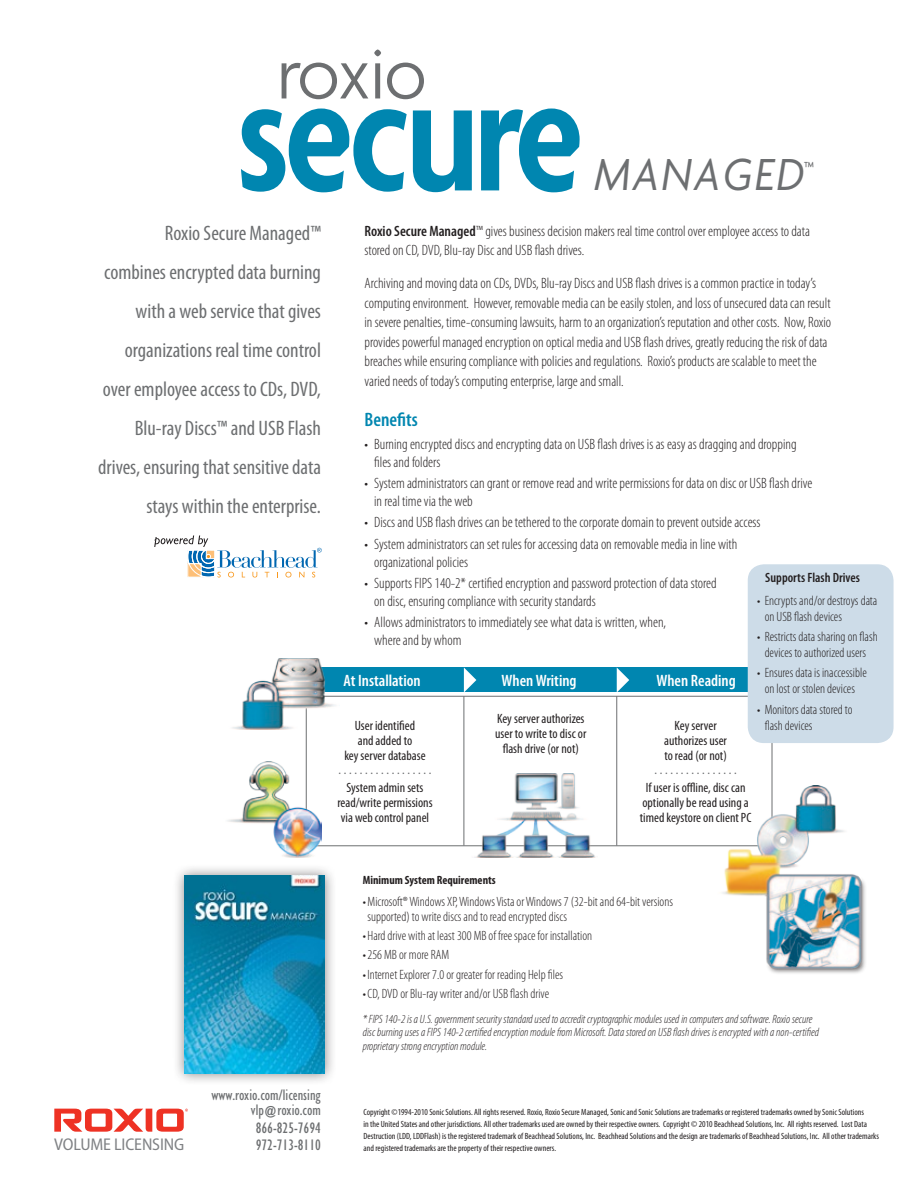
<style>
.page{position:relative;width:918px;height:1188px;background:#fff}
.page>*{position:absolute;margin:0;border:0;box-sizing:border-box;transform-origin:0 0}
.t1{font:600 condensed 176.55px "Agenda";letter-spacing:-.025em;color:#0086b0;scale:.95 1}
.t2{font:300 77.55px "Agenda";letter-spacing:-.025em;color:#6d6f71}
.t3{font:italic 48.6px "Agenda";letter-spacing:.05em;color:#6d6f71;scale:.9 1}
.t4{font:condensed 21px/39px "Myriad Pro";color:#6d6f71;text-align:right}
.t5{font:600 condensed 19.5px "Myriad Pro";color:#0086b0}
.t6{font:semi-condensed 17.1px "Myriad Pro";letter-spacing:-.005em;color:#808285}
.t7{font:600 condensed 16.5px "Myriad Pro";color:#fff}
.t8{font:condensed 15.75px/15px "Gill Sans";color:#6d6f71;text-align:right}
.t9{font:300 condensed 15px/19.5px "Myriad Pro";color:#231f20}
.t10{font:300 condensed 13.5px/16.2px "Myriad Pro";color:#231f20}
.t11{font:condensed 13.5px/15px "Myriad Pro";color:#231f20;text-align:center}
.t12{font:condensed 13.5px "Myriad Pro";color:#6d6f71}
.t13{font:600 condensed 13.5px "Myriad Pro";color:#231f20}
.t14{font:italic 300 condensed 12px/13.5px "Myriad Pro";color:#231f20}
.t15{font:700 condensed 12px "Myriad Pro";color:#231f20}
.t16{font:condensed 9px/12px "Myriad Pro";color:#231f20}
.s1{font-weight:600}
.s2{font-size:13.5px}
</style>
<div class="page">
<div style="left:306px;top:668px;width:466px;height:24px;background:#0086b0"></div>
<div style="left:306px;top:696px;width:466px;height:150px;background:#fff;border:1px solid #6d6f71"></div>
<hr style="left:464px;top:696px;width:1px;height:150px;background:#6d6f71">
<hr style="left:616px;top:696px;width:1px;height:150px;background:#6d6f71">
<svg style="left:154px;top:536px;width:168px;height:42px"></svg>
<svg style="left:464px;top:667px;width:12px;height:25px"></svg>
<svg style="left:617px;top:667px;width:12px;height:25px"></svg>
<img style="left:232px;top:658px;width:108px;height:71px">
<img style="left:718px;top:785px;width:148px;height:189px">
<img style="left:471px;top:774px;width:126px;height:84px">
<img style="left:227px;top:762px;width:94px;height:96px">
<div style="left:172px;top:863px;width:164px;height:222px;background:#231f20;opacity:.55"></div>
<img style="left:185px;top:876px;width:140px;height:198px">
<div style="left:748px;top:564px;width:146px;height:179px;background:#cddce8;border-radius:16px"></div>
<svg style="left:54px;top:1109px;width:134px;height:23px"></svg>
<h2 class="t2" style="left:277px;top:28px;width:151px">roxio</h2>
<h1 class="t1" style="left:236px;top:30px;width:368px">secure</h1>
<h3 class="t3" style="left:595px;top:146px;width:246px">MANAGED<sup>™</sup></h3>
<p class="t9" style="left:364px;top:221px;width:447px"><span class="s1">Roxio Secure Managed</span>™ gives business decision makers real time control over employee access to data stored on CD, DVD, Blu-ray Disc and USB flash drives.</p>
<p class="t9" style="left:364px;top:274px;width:468px">Archiving and moving data on CDs, DVDs, Blu-ray Discs and USB flash drives is a common practice in today’s computing environment. However, removable media can be easily stolen, and loss of unsecured data can result in severe penalties, time-consuming lawsuits, harm to an organization’s reputation and other costs. Now, Roxio provides powerful managed encryption on optical media and USB flash drives, greatly reducing the risk of data breaches while ensuring compliance with policies and regulations. Roxio’s products are scalable to meet the varied needs of today’s computing enterprise, large and small.</p>
<h3 class="t5" style="left:364px;top:408px;width:55px">Benefits</h3>
<p class="t9" style="left:374px;top:435px;width:424px;line-height:18px;text-indent:-10px">• Burning encrypted discs and encrypting data on USB flash drives is as easy as dragging and dropping files and folders</p>
<p class="t9" style="left:374px;top:475px;width:440px;line-height:18px;text-indent:-10px">• System administrators can grant or remove read and write permissions for data on disc or USB flash drive in real time via the web</p>
<p class="t9" style="left:364px;top:513px;width:398px">• Discs and USB flash drives can be tethered to the corporate domain to prevent outside access</p>
<p class="t9" style="left:374px;top:535px;width:365px;line-height:18px;text-indent:-10px">• System administrators can set rules for accessing data on removable media in line with organizational policies</p>
<p class="t9" style="left:374px;top:574px;width:344px;line-height:18px;text-indent:-10px">• Supports FIPS 140-2* certified encryption and password protection of data stored on disc, ensuring compliance with security standards</p>
<p class="t9" style="left:374px;top:614px;width:293px;line-height:18px;text-indent:-10px">• Allows administrators to immediately see what data is written, when, where and by whom</p>
<p class="t4" style="left:98px;top:214px;width:224px">Roxio Secure Managed™ combines encrypted data burning with a web service that gives organizations real time control over employee access to CDs, DVD,<br>Blu-ray Discs™ and USB Flash drives, ensuring that sensitive data stays within the enterprise.</p>
<p class="t13" style="left:765px;top:571px;width:96px">Supports Flash Drives</p>
<p class="t10" style="left:765px;top:592px;width:114px;text-indent:-7px">• Encrypts and/or destroys data on USB flash devices</p>
<p class="t10" style="left:757px;top:629px;width:122px;text-align:center">• Restricts data sharing on flash devices to authorized users</p>
<p class="t10" style="left:757px;top:665px;width:111px;text-align:center">• Ensures data is inaccessible on lost or stolen devices</p>
<p class="t10" style="left:757px;top:701px;width:97px">• Monitors data stored to</p>
<p class="t7" style="left:344px;top:671px;width:79px">At Installation</p>
<p class="t7" style="left:502px;top:671px;width:76px">When Writing</p>
<p class="t7" style="left:657px;top:671px;width:81px">When Reading</p>
<p class="t11" style="left:495px;top:711px;width:93px">Key server authorizes user to write to disc or flash drive (or not)</p>
<p class="t11" style="left:355px;top:718px;width:62px">User identified</p>
<p class="t10" style="left:765px;top:718px;width:49px">flash devices</p>
<p class="t11" style="left:344px;top:733px;width:83px">and added to<br>key server database</p>
<p class="t12" style="left:338px;top:763px;width:95px">..................</p>
<p class="t11" style="left:337px;top:780px;width:97px">System admin sets read/write permissions via web control panel</p>
<p class="t11" style="left:664px;top:718px;width:64px">Key server authorizes user to read (or not)</p>
<p class="t12" style="left:654px;top:763px;width:84px">................</p>
<p class="t11" style="left:640px;top:780px;width:113px">If user is offline, disc can optionally be read using a timed keystore on client PC</p>
<p class="t6" style="left:54px;top:1136px;width:132px">VOLUME LICENSING</p>
<p class="t8" style="left:211px;top:1088px;width:111px">www.roxio.com/licensing vlp<span class="s2">@</span>roxio.com</p>
<p class="t8" style="left:256px;top:1120px;width:67px;line-height:16.5px;text-align:left">866-825-7694<br>972-713-8110</p>
<p class="t15" style="left:363px;top:872px;width:134px">Minimum System Requirements</p>
<p class="t10" style="left:368px;top:894px;width:307px;line-height:15px;text-indent:-5px">•Microsoft® Windows XP, Windows Vista or Windows 7 (32-bit and 64-bit versions supported) to write discs and to read encrypted discs</p>
<p class="t10" style="left:363px;top:928px;width:231px">• Hard drive with at least 300 MB of free space for installation</p>
<p class="t10" style="left:363px;top:947px;width:88px">•256 MB or more RAM</p>
<p class="t10" style="left:363px;top:966px;width:202px">•Internet Explorer 7.0 or greater for reading Help files</p>
<p class="t10" style="left:363px;top:986px;width:188px">•CD, DVD or Blu-ray writer and/or USB flash drive</p>
<p class="t14" style="left:363px;top:1012px;width:458px">* FIPS 140-2 is a U.S. government security standard used to accredit cryptographic modules used in computers and software. Roxio secure disc burning uses a FIPS 140-2 certified encryption module from Microsoft. Data stored on USB flash drives is encrypted with a non-certified proprietary strong encryption module.</p>
<p class="t16" style="left:364px;top:1106px;width:517px">Copyright ©1994-2010 Sonic Solutions. All rights reserved. Roxio, Roxio Secure Managed, Sonic and Sonic Solutions are trademarks or registered trademarks owned by Sonic Solutions<br>in the United States and other jurisdictions. All other trademarks used are owned by their respective owners. Copyright © 2010 Beachhead Solutions, Inc. All rights reserved. Lost Data Destruction (LDD, LDDFlash) is the registered trademark of Beachhead Solutions, Inc. Beachhead Solutions and the design are trademarks of Beachhead Solutions, Inc. All other trademarks and registered trademarks are the property of their respective owners.</p>
</div>
